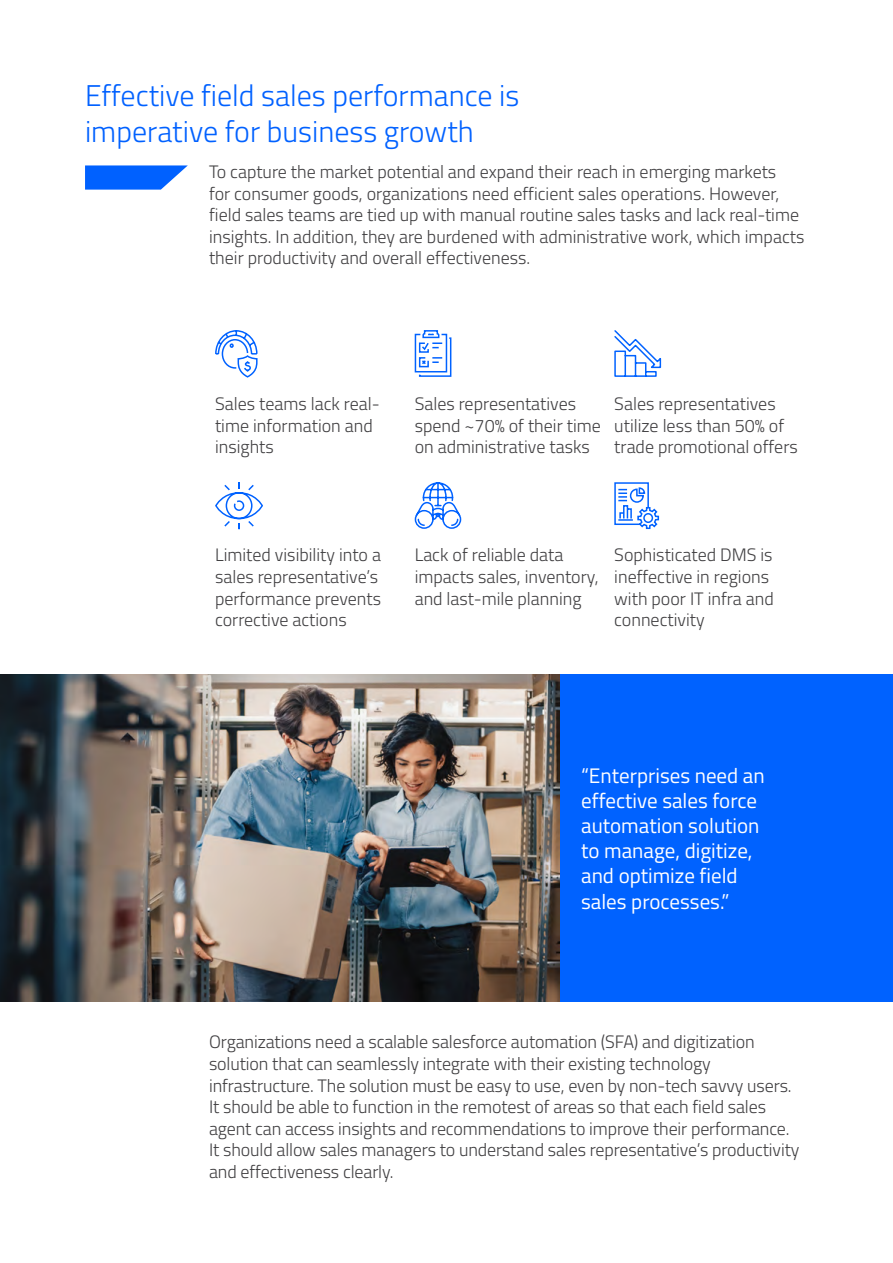
<style>
.page{position:relative;width:893px;height:1263px;background:#fff}
.page>*{position:absolute;margin:0;border:0;box-sizing:border-box;transform-origin:0 0}
.t1{font:300 30px/36px "Titillium Web";color:#0061ff}
.t2{font:21px/25.2px "Titillium Web";color:#fff}
.t3{font:300 18px/21.6px "Titillium Web";color:#414042}
</style>
<div class="page">
<svg style="left:215px;top:330px;width:43px;height:48px"></svg>
<svg style="left:414px;top:330px;width:38px;height:47px"></svg>
<svg style="left:614px;top:330px;width:48px;height:47px"></svg>
<svg style="left:215px;top:482px;width:48px;height:48px"></svg>
<svg style="left:414px;top:482px;width:48px;height:47px"></svg>
<svg style="left:614px;top:482px;width:46px;height:48px"></svg>
<svg style="left:85px;top:165px;width:103px;height:25px;background:#297aff"></svg>
<div style="left:86px;top:675px;width:807px;height:327px;background:#0062ff"></div>
<img style="left:0;top:675px;width:560px;height:327px">
<h1 class="t1" style="left:85px;top:76px;width:436px">Effective field sales performance is imperative for business growth</h1>
<p class="t3" style="left:209px;top:160px;width:597px">To capture the market potential and expand their reach in emerging markets<br>for consumer goods, organizations need efficient sales operations. However, field sales teams are tied up with manual routine sales tasks and lack real-time insights. In addition, they are burdened with administrative work, which impacts their productivity and overall effectiveness.</p>
<p class="t3" style="left:215px;top:392px;width:166px">Sales teams lack real&shy;time information and insights</p>
<p class="t3" style="left:415px;top:392px;width:188px">Sales representatives spend ~70% of their time on administrative tasks</p>
<p class="t3" style="left:614px;top:392px;width:185px">Sales representatives utilize less than 50% of trade promotional offers</p>
<p class="t3" style="left:215px;top:543px;width:167px">Limited visibility into a sales representative’s performance prevents corrective actions</p>
<p class="t3" style="left:415px;top:543px;width:185px">Lack of reliable data impacts sales, inventory, and last-mile planning</p>
<p class="t3" style="left:614px;top:543px;width:161px">Sophisticated DMS is ineffective in regions with poor IT infra and connectivity</p>
<p class="t2" style="left:581px;top:762px;width:185px">“Enterprises need an effective sales force automation solution to manage, digitize, and optimize field sales processes.”</p>
<p class="t3" style="left:209px;top:1030px;width:592px">Organizations need a scalable salesforce automation (SFA) and digitization solution that can seamlessly integrate with their existing technology infrastructure. The solution must be easy to use, even by non-tech savvy users.<br>It should be able to function in the remotest of areas so that each field sales agent can access insights and recommendations to improve their performance.<br>It should allow sales managers to understand sales representative’s productivity and effectiveness clearly.</p>
</div>
